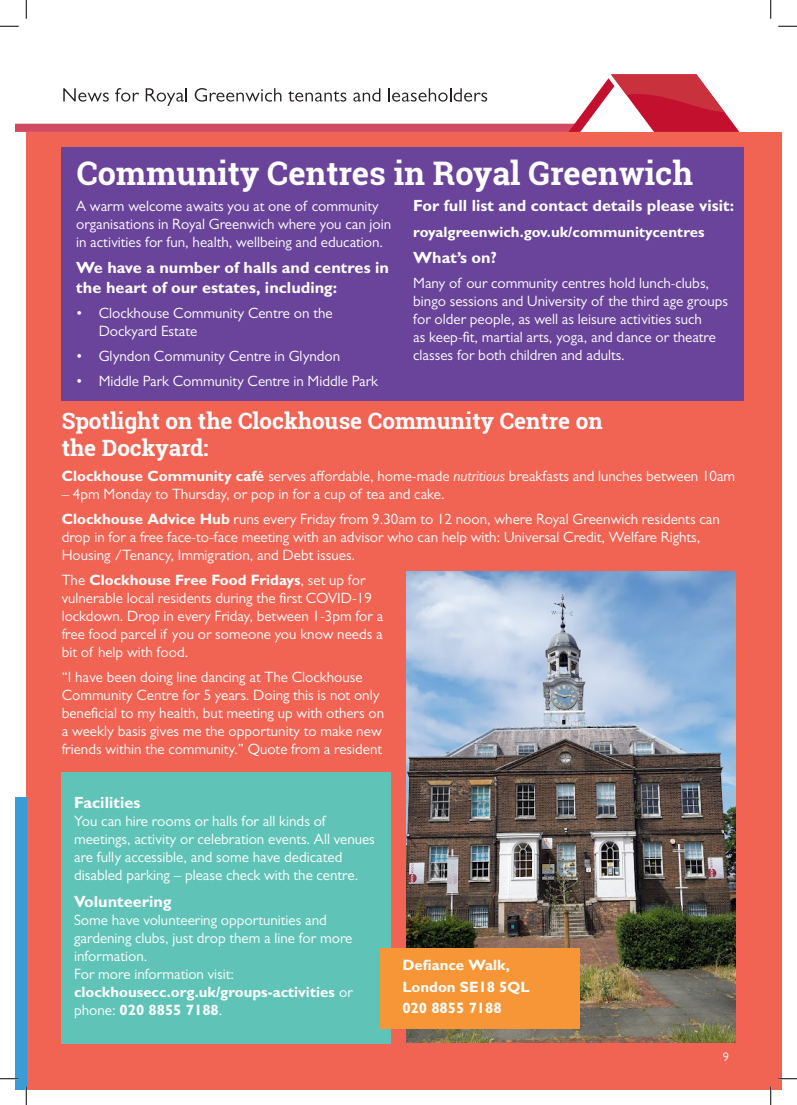
<style>
.page{position:relative;width:797px;height:1105px;background:#fff}
.page>*{position:absolute;margin:0;border:0;box-sizing:border-box;transform-origin:0 0}
.t1{font:700 32.5px "Roboto Slab";color:#fff}
.t2{font:700 22.5px/27px "Roboto Slab";color:#fff}
.t3{font:700 16.25px/19.5px "Gill Sans MT Std";color:#fff}
.t4{font:15px/18px "Gill Sans MT Std";color:#fff}
.t5{font:700 15px/18px "Gill Sans MT Std";color:#fff}
.t6{font:12.5px "Gill Sans MT Std";color:#fff}
.s1{font-weight:700}
.s2{font-style:italic}
.s3{font-weight:400}
</style>
<div class="page">
<div style="left:26px;top:132px;width:755px;height:957px;background:#f16352"></div>
<div style="left:62px;top:147px;width:682px;height:253px;background:#6a449b"></div>
<div style="left:16px;top:797px;width:11px;height:292px;background:#399cd7"></div>
<svg style="left:16px;top:74px;width:723px;height:58px"></svg>
<img style="left:406px;top:571px;width:329px;height:471px">
<div style="left:62px;top:772px;width:329px;height:271px;background:#5fc4b7"></div>
<div style="left:380px;top:948px;width:199px;height:81px;background:#f79637"></div>
<svg style="left:0;top:25px;width:19px;height:2px"></svg>
<svg style="left:778px;top:25px;width:19px;height:2px"></svg>
<svg style="left:0;top:1078px;width:19px;height:1px"></svg>
<svg style="left:778px;top:1078px;width:19px;height:1px"></svg>
<svg style="left:25px;top:0;width:2px;height:19px"></svg>
<svg style="left:25px;top:1086px;width:2px;height:19px"></svg>
<svg style="left:770px;top:0;width:1px;height:19px"></svg>
<svg style="left:770px;top:1086px;width:1px;height:19px"></svg>
<p class="t1" style="left:77px;top:150px;width:617px">Community Centres in Royal Greenwich</p>
<p class="t4" style="left:76px;top:196px;width:316px">A warm welcome awaits you at one of community organisations in Royal Greenwich where you can join in activities for fun, health, wellbeing and education.</p>
<p class="t3" style="left:76px;top:258px;width:314px">We have a number of halls and centres in the heart of our estates, including:</p>
<p class="t4" style="left:99px;top:304px;width:235px;text-indent:-23px">• Clockhouse Community Centre on the<br>Dockyard Estate</p>
<p class="t4" style="left:76px;top:347px;width:265px">• Glyndon Community Centre in Glyndon</p>
<p class="t4" style="left:76px;top:372px;width:303px">• Middle Park Community Centre in Middle Park</p>
<p class="t3" style="left:413px;top:196px;width:322px">For full list and contact details please visit:</p>
<p class="t5" style="left:413px;top:222px;width:293px">royalgreenwich.gov.uk/communitycentres</p>
<p class="t3" style="left:413px;top:247px;width:85px">What’s on?</p>
<p class="t4" style="left:413px;top:274px;width:316px">Many of our community centres hold lunch-clubs, bingo sessions and University of the third age groups for older people, as well as leisure activities such<br>as keep-fit, martial arts, yoga, and dance or theatre classes for both children and adults.</p>
<p class="t2" style="left:62px;top:407px;width:542px">Spotlight on the Clockhouse Community Centre on the Dockyard:</p>
<p class="t4" style="left:62px;top:467px;width:675px"><span class="s1">Clockhouse Community café</span> serves affordable, home-made <span class="s2">nutritious</span> breakfasts and lunches between 10am</p>
<p class="t4" style="left:62px;top:485px;width:384px">– 4pm Monday to Thursday, or pop in for a cup of tea and cake.</p>
<p class="t4" style="left:62px;top:510px;width:659px"><span class="s1">Clockhouse Advice Hub</span> runs every Friday from 9.30am to 12 noon, where Royal Greenwich residents can drop in for a free face-to-face meeting with an advisor who can help with: Universal Credit, Welfare Rights,<br>Housing /Tenancy, Immigration, and Debt issues.</p>
<p class="t4" style="left:62px;top:571px;width:323px">The <span class="s1">Clockhouse Free Food Fridays</span>, set up for vulnerable local residents during the first COVID-19 lockdown. Drop in every Friday, between 1-3pm for a free food parcel if you or someone you know needs a bit of help with food.</p>
<p class="t4" style="left:62px;top:668px;width:324px">“I have been doing line dancing at The Clockhouse Community Centre for 5 years. Doing this is not only beneficial to my health, but meeting up with others on a weekly basis gives me the opportunity to make new friends within the community.” Quote from a resident</p>
<p class="t3" style="left:74px;top:793px;width:68px">Facilities</p>
<p class="t4" style="left:74px;top:812px;width:302px">You can hire rooms or halls for all kinds of meetings, activity or celebration events. All venues are fully accessible, and some have dedicated disabled parking – please check with the centre.</p>
<p class="t3" style="left:74px;top:891px;width:99px">Volunteering</p>
<p class="t4" style="left:74px;top:911px;width:280px">Some have volunteering opportunities and gardening clubs, just drop them a line for more information.</p>
<p class="t5" style="left:74px;top:964px;width:280px"><span class="s3">For more information visit: </span>clockhousecc.org.uk/groups-activities <span class="s3">or phone:</span> 020 8855 7188<span class="s3">.</span></p>
<p class="t5" style="left:402px;top:956px;width:109px">Defiance Walk,</p>
<p class="t5" style="left:402px;top:977px;width:129px">London SE18 5QL</p>
<p class="t5" style="left:402px;top:999px;width:101px">020 8855 7188</p>
<p class="t6" style="left:722px;top:1050px;width:8px">9</p>
</div>
